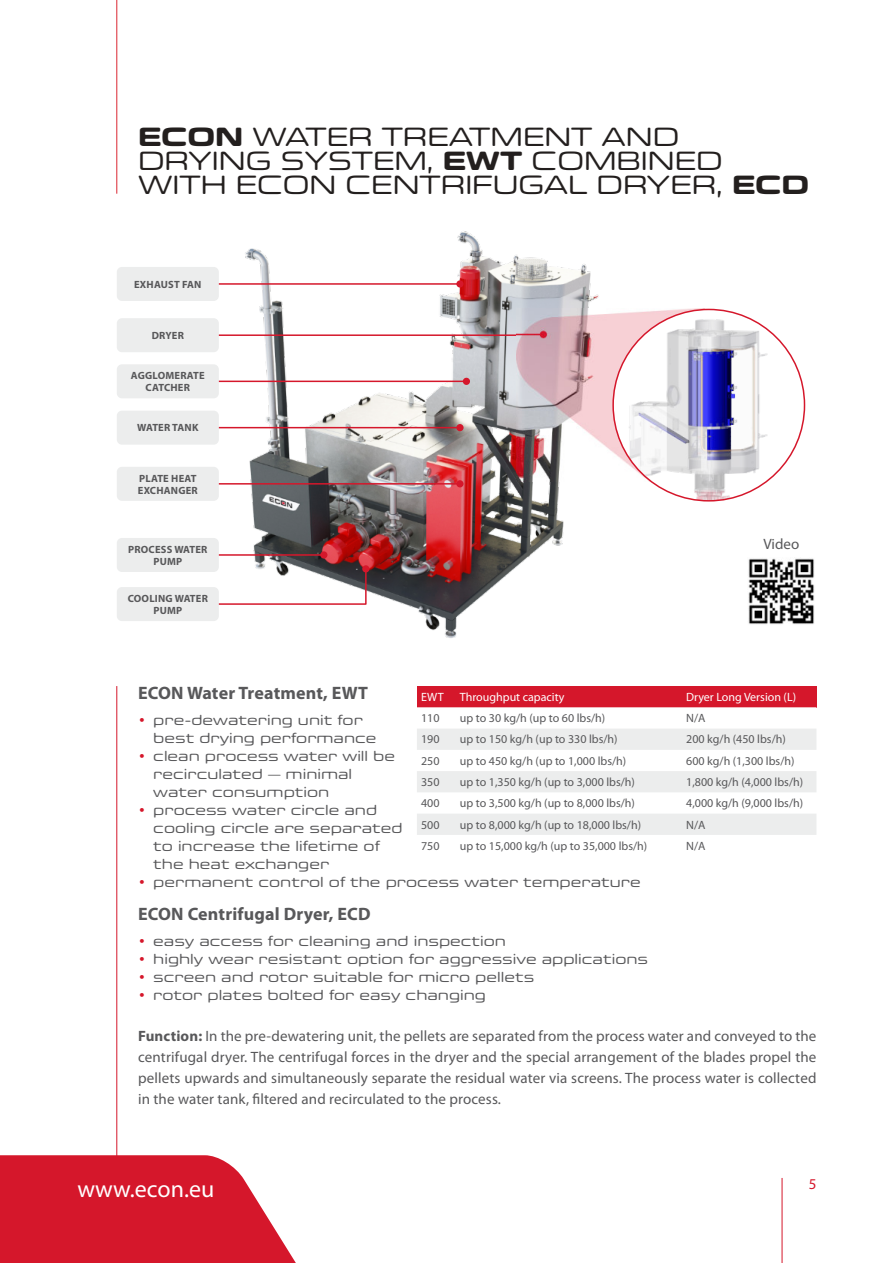
<style>
.page{position:relative;width:893px;height:1263px;background:#fff}
.page>*{position:absolute;margin:0;border:0;box-sizing:border-box;transform-origin:0 0}
.t1{font:27px/24px "Eurostile Candy LT Pro";color:#231f1e}
.t2{font:24px "Myriad Pro";color:#fff}
.t3{font:700 18px "Myriad Pro";letter-spacing:.01em;color:#58585a}
.t4{font:15px/18px "Eurostile Candy LT Pro";color:#58585a}
.t5{font:15px/21px "Myriad Pro";letter-spacing:.01em;color:#58585a;text-align:justify}
.t6{font:15px "Myriad Pro";color:#d5172b}
.t7{font:12px "Myriad Pro";color:#58585a}
.t8{font:12px "Myriad Pro";color:#fff}
.t9{font:700 10.5px/12px "Myriad Pro";letter-spacing:.02em;color:#58585a;text-align:center}
.s1{font-weight:700}
.s2{color:#d5172b}
</style>
<div class="page">
<hr style="left:116px;top:686px;width:1px;height:476px;background:#d5172b">
<div style="left:417px;top:686px;width:399px;height:21px;background:#d5172b"></div>
<svg style="left:417px;top:707px;width:399px;height:1px"></svg>
<svg style="left:417px;top:729px;width:399px;height:106px"></svg>
<hr style="left:116px;top:0;width:1px;height:194px;background:#db2631">
<img style="left:242px;top:231px;width:357px;height:407px">
<div style="left:456px;top:280px;width:8px;height:8px;background:#d5172b;border-radius:50%"></div>
<hr style="left:213px;top:283px;width:245px;height:2px;background:#d5172b">
<div style="left:117px;top:267px;width:102px;height:34px;background:#eceded;border-radius:5px"></div>
<hr style="left:213px;top:334px;width:328px;height:2px;background:#d5172b">
<div style="left:117px;top:318px;width:102px;height:34px;background:#eceded;border-radius:5px"></div>
<div style="left:456px;top:424px;width:8px;height:7px;background:#d5172b;border-radius:50%"></div>
<hr style="left:213px;top:427px;width:245px;height:1px;background:#d5172b">
<div style="left:117px;top:411px;width:102px;height:34px;background:#eceded;border-radius:5px"></div>
<div style="left:456px;top:480px;width:8px;height:7px;background:#d5172b;border-radius:50%"></div>
<hr style="left:213px;top:483px;width:245px;height:2px;background:#d5172b">
<div style="left:117px;top:467px;width:102px;height:34px;background:#eceded;border-radius:5px"></div>
<div style="left:320px;top:551px;width:7px;height:8px;background:#d5172b;border-radius:50%"></div>
<hr style="left:213px;top:554px;width:109px;height:2px;background:#d5172b">
<div style="left:117px;top:538px;width:102px;height:34px;background:#eceded;border-radius:5px"></div>
<div style="left:362px;top:565px;width:7px;height:7px;background:#d5172b;border-radius:50%"></div>
<svg style="left:217px;top:569px;width:150px;height:36px"></svg>
<div style="left:117px;top:587px;width:102px;height:34px;background:#eceded;border-radius:5px"></div>
<div style="left:463px;top:378px;width:7px;height:7px;background:#d5172b;border-radius:50%"></div>
<hr style="left:213px;top:381px;width:251px;height:1px;background:#d5172b">
<div style="left:117px;top:364px;width:102px;height:34px;background:#eceded;border-radius:5px"></div>
<img style="left:516px;top:309px;width:86px;height:172px">
<svg style="left:602px;top:308px;width:204px;height:193px"></svg>
<img style="left:613px;top:309px;width:191px;height:192px;border-radius:50%">
<img style="left:748px;top:558px;width:66px;height:67px">
<hr style="left:782px;top:1178px;width:1px;height:85px;background:#d5172b">
<svg style="left:0;top:1155px;width:296px;height:108px;background:#da3244"></svg>
<h1 class="t1" style="left:138px;top:126px;width:673px"><span class="s1">ECON</span> WATER TREATMENT AND<br>DRYING SYSTEM, <span class="s1">EWT</span> COMBINED<br>WITH ECON CENTRIFUGAL DRYER, <span class="s1">ECD</span></h1>
<p class="t9" style="left:134px;top:279px;width:69px">EXHAUST FAN</p>
<p class="t9" style="left:152px;top:330px;width:34px">DRYER</p>
<p class="t9" style="left:131px;top:370px;width:75px">AGGLOMERATE<br>CATCHER</p>
<p class="t9" style="left:137px;top:423px;width:63px">WATER TANK</p>
<p class="t9" style="left:138px;top:473px;width:61px;text-align:left">PLATE HEAT<br>EXCHANGER</p>
<p class="t9" style="left:128px;top:544px;width:81px">PROCESS WATER<br>PUMP</p>
<p class="t9" style="left:128px;top:593px;width:82px">COOLING WATER<br>PUMP</p>
<p class="t5" style="left:763px;top:534px;width:37px">Video</p>
<p class="t3" style="left:138px;top:685px;width:232px">ECON Water Treatment, EWT</p>
<p class="t4" style="left:153px;top:712px;width:225px;text-indent:-15px"><span class="s2">•</span> pre-dewatering unit for best drying performance</p>
<p class="t4" style="left:153px;top:748px;width:243px;text-indent:-15px"><span class="s2">•</span> clean process water will be recirculated – minimal water consumption</p>
<p class="t4" style="left:153px;top:802px;width:251px;text-indent:-15px"><span class="s2">•</span> process water circle and cooling circle are separated to increase the lifetime of the heat exchanger</p>
<p class="t4" style="left:138px;top:874px;width:504px"><span class="s2">•</span> permanent control of the process water temperature</p>
<p class="t3" style="left:138px;top:906px;width:234px">ECON Centrifugal Dryer, ECD</p>
<p class="t4" style="left:138px;top:933px;width:369px"><span class="s2">•</span> easy access for cleaning and inspection</p>
<p class="t4" style="left:138px;top:951px;width:511px"><span class="s2">•</span> highly wear resistant option for aggressive applications</p>
<p class="t4" style="left:138px;top:969px;width:398px"><span class="s2">•</span> screen and rotor suitable for micro pellets</p>
<p class="t4" style="left:138px;top:987px;width:350px"><span class="s2">•</span> rotor plates bolted for easy changing</p>
<p class="t5" style="left:138px;top:1026px;width:680px"><span class="s1">Function:</span> In the pre-dewatering unit, the pellets are separated from the process water and conveyed to the centrifugal dryer. The centrifugal forces in the dryer and the special arrangement of the blades propel the pellets upwards and simultaneously separate the residual water via screens. The process water is collected in the water tank, filtered and recirculated to the process.</p>
<p class="t8" style="left:421px;top:692px;width:24px">EWT</p>
<p class="t8" style="left:460px;top:692px;width:106px">Throughput capacity</p>
<p class="t8" style="left:686px;top:692px;width:111px">Dryer Long Version (L)</p>
<p class="t7" style="left:421px;top:713px;width:20px">110</p>
<p class="t7" style="left:460px;top:713px;width:147px">up to 30 kg/h (up to 60 lbs/h)</p>
<p class="t7" style="left:686px;top:713px;width:21px">N/A</p>
<p class="t7" style="left:421px;top:734px;width:20px">190</p>
<p class="t7" style="left:460px;top:734px;width:159px">up to 150 kg/h (up to 330 lbs/h)</p>
<p class="t7" style="left:686px;top:734px;width:101px">200 kg/h (450 lbs/h)</p>
<p class="t7" style="left:421px;top:756px;width:20px">250</p>
<p class="t7" style="left:460px;top:756px;width:168px">up to 450 kg/h (up to 1,000 lbs/h)</p>
<p class="t7" style="left:686px;top:756px;width:110px">600 kg/h (1,300 lbs/h)</p>
<p class="t7" style="left:421px;top:777px;width:20px">350</p>
<p class="t7" style="left:460px;top:777px;width:176px">up to 1,350 kg/h (up to 3,000 lbs/h)</p>
<p class="t7" style="left:686px;top:777px;width:118px">1,800 kg/h (4,000 lbs/h)</p>
<p class="t7" style="left:421px;top:798px;width:20px">400</p>
<p class="t7" style="left:460px;top:798px;width:176px">up to 3,500 kg/h (up to 8,000 lbs/h)</p>
<p class="t7" style="left:686px;top:798px;width:118px">4,000 kg/h (9,000 lbs/h)</p>
<p class="t7" style="left:421px;top:819px;width:20px">500</p>
<p class="t7" style="left:460px;top:819px;width:183px">up to 8,000 kg/h (up to 18,000 lbs/h)</p>
<p class="t7" style="left:686px;top:819px;width:21px">N/A</p>
<p class="t7" style="left:421px;top:841px;width:20px">750</p>
<p class="t7" style="left:460px;top:841px;width:189px">up to 15,000 kg/h (up to 35,000 lbs/h)</p>
<p class="t7" style="left:686px;top:841px;width:21px">N/A</p>
<h2 class="t2" style="left:77px;top:1179px;width:138px">www.econ.eu</h2>
<p class="t6" style="left:809px;top:1177px;width:9px">5</p>
</div>
